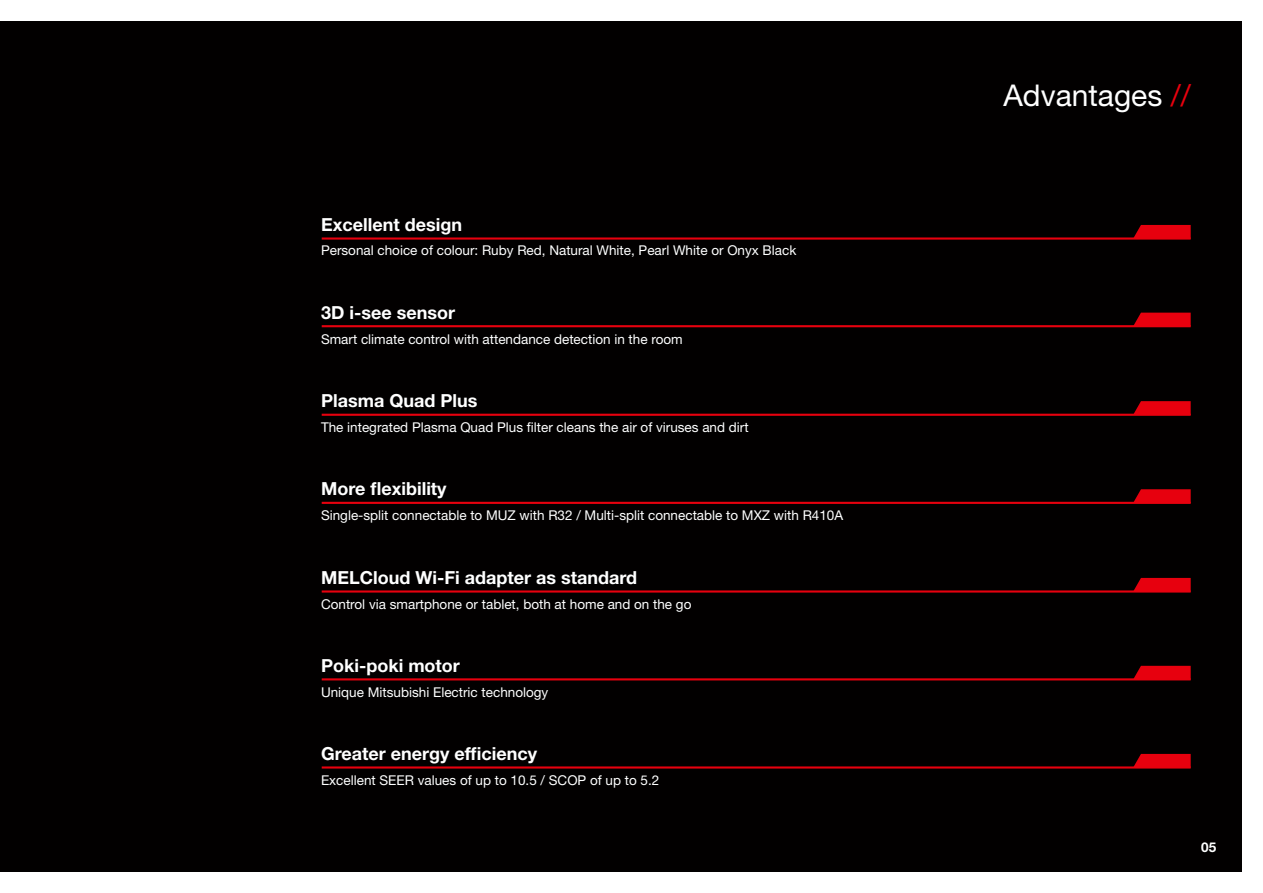
<style>
.page{position:relative;width:1263px;height:893px;background:#fff}
.page>*{position:absolute;margin:0;border:0;box-sizing:border-box;transform-origin:0 0}
.t1{font:30px "Helvetica Neue LT Pro";color:#fff}
.t2{font:700 18px "Helvetica Neue LT Pro";color:#fff}
.t3{font:13.5px "Helvetica Neue LT Pro";color:#fff}
.t4{font:700 13.5px "Helvetica Neue LT Pro";color:#fff}
.s1{color:#e7000e}
</style>
<div class="page">
<div style="left:0;top:21px;width:1242px;height:851px;background:#020000"></div>
<hr style="left:322px;top:325px;width:869px;height:2px;background:#e7000e">
<svg style="left:1133px;top:313px;width:58px;height:13px"></svg>
<hr style="left:322px;top:414px;width:869px;height:2px;background:#e7000e">
<svg style="left:1133px;top:401px;width:58px;height:14px"></svg>
<hr style="left:322px;top:502px;width:869px;height:2px;background:#e7000e">
<svg style="left:1133px;top:489px;width:58px;height:14px"></svg>
<hr style="left:322px;top:590px;width:869px;height:3px;background:#e7000e">
<svg style="left:1133px;top:578px;width:58px;height:14px"></svg>
<hr style="left:322px;top:678px;width:869px;height:2px;background:#e7000e">
<svg style="left:1133px;top:666px;width:58px;height:14px"></svg>
<hr style="left:322px;top:766px;width:869px;height:2px;background:#e7000e">
<svg style="left:1133px;top:754px;width:58px;height:14px"></svg>
<hr style="left:322px;top:237px;width:869px;height:3px;background:#e7000e">
<svg style="left:1133px;top:225px;width:58px;height:14px"></svg>
<h2 class="t2" style="left:321px;top:213px;width:142px">Excellent design</h2>
<p class="t3" style="left:321px;top:242px;width:477px">Personal choice of colour: Ruby Red, Natural White, Pearl White or Onyx Black</p>
<h2 class="t2" style="left:321px;top:301px;width:135px">3D i-see sensor</h2>
<p class="t3" style="left:321px;top:330px;width:363px">Smart climate control with attendance detection in the room</p>
<h2 class="t2" style="left:321px;top:389px;width:158px">Plasma Quad Plus</h2>
<p class="t3" style="left:321px;top:419px;width:429px">The integrated Plasma Quad Plus filter cleans the air of viruses and dirt</p>
<h2 class="t2" style="left:321px;top:477px;width:127px">More flexibility</h2>
<p class="t3" style="left:321px;top:507px;width:524px">Single-split connectable to MUZ with R32 / Multi-split connectable to MXZ with R410A</p>
<h2 class="t2" style="left:321px;top:566px;width:317px">MELCloud Wi-Fi adapter as standard</h2>
<p class="t3" style="left:321px;top:596px;width:372px">Control via smartphone or tablet, both at home and on the go</p>
<h2 class="t2" style="left:321px;top:654px;width:140px">Poki-poki motor</h2>
<p class="t3" style="left:321px;top:683px;width:229px">Unique Mitsubishi Electric technology</p>
<h2 class="t2" style="left:321px;top:742px;width:218px">Greater energy efficiency</h2>
<p class="t3" style="left:321px;top:771px;width:340px">Excellent SEER values of up to 10.5 / SCOP of up to 5.2</p>
<h1 class="t1" style="left:1003px;top:77px;width:189px">Advantages <span class="s1">//</span></h1>
<p class="t4" style="left:1201px;top:838px;width:17px">05</p>
</div>
